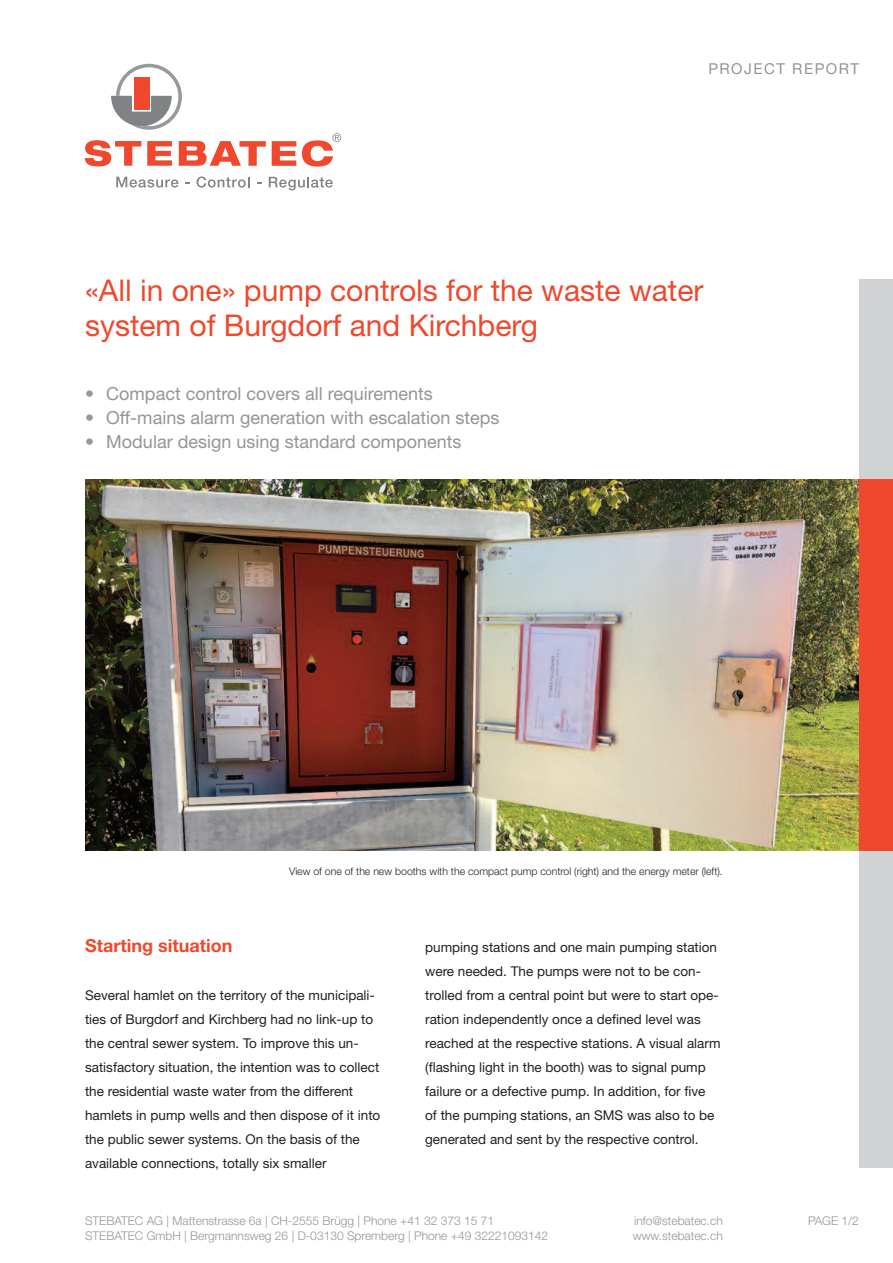
<style>
.page{position:relative;width:893px;height:1263px;background:#fff}
.page>*{position:absolute;margin:0;border:0;box-sizing:border-box;transform-origin:0 0}
.t1{font:30px/34.5px "Helvetica Neue LT Std";color:#ef482c}
.t2{font:18px "Helvetica Neue LT Std";color:#939598}
.t3{font:700 18px "Helvetica Neue LT Std";color:#ef482c}
.t4{font:15px "Helvetica Neue LT Std";letter-spacing:.1em;color:#939598}
.t5{font:13.5px/24px "Helvetica Neue LT Std";color:#231f20}
.t6{font:300 12px/15px "Helvetica Neue LT Std";color:#939598}
.t7{font:300 10.5px "Helvetica Neue LT Std";color:#231f20}
</style>
<div class="page">
<div style="left:859px;top:280px;width:34px;height:888px;background:#d1d2d4"></div>
<div style="left:859px;top:479px;width:34px;height:371px;background:#ef482c"></div>
<svg style="left:85px;top:140px;width:56px;height:26px"></svg>
<svg style="left:147px;top:141px;width:25px;height:25px"></svg>
<svg style="left:179px;top:141px;width:87px;height:25px"></svg>
<svg style="left:272px;top:141px;width:24px;height:25px"></svg>
<svg style="left:111px;top:64px;width:71px;height:66px"></svg>
<div style="left:134px;top:77px;width:15px;height:33px;background:#ef482c"></div>
<svg style="left:302px;top:133px;width:39px;height:34px"></svg>
<svg style="left:116px;top:177px;width:63px;height:11px"></svg>
<svg style="left:197px;top:176px;width:52px;height:12px"></svg>
<svg style="left:269px;top:177px;width:64px;height:13px"></svg>
<img style="left:85px;top:479px;width:774px;height:371px">
<p class="t4" style="left:708px;top:64px;width:152px">PROJECT REPORT</p>
<h1 class="t1" style="left:85px;top:276px;width:620px">«All in one» pump controls for the waste water system of Burgdorf and Kirchberg</h1>
<h2 class="t2" style="left:85px;top:387px;width:349px">•--Compact control covers all requirements</h2>
<h2 class="t2" style="left:85px;top:411px;width:416px">•--Off-mains alarm generation with escalation steps</h2>
<h2 class="t2" style="left:85px;top:435px;width:378px">•--Modular design using standard components</h2>
<p class="t7" style="left:289px;top:867px;width:435px">View of one of the new booths with the compact pump control (right) and the energy meter (left).</p>
<h2 class="t3" style="left:85px;top:939px;width:149px">Starting situation</h2>
<p class="t5" style="left:85px;top:984px;width:297px">Several hamlet on the territory of the municipali&shy;ties of Burgdorf and Kirchberg had no link-up to the central sewer system. To improve this un&shy;satisfactory situation, the intention was to collect the residential waste water from the different hamlets in pump wells and then dispose of it into the public sewer systems. On the basis of the available connections, totally six smaller</p>
<p class="t5" style="left:425px;top:936px;width:297px">pumping stations and one main pumping station were needed. The pumps were not to be con&shy;trolled from a central point but were to start ope&shy;ration independently once a defined level was reached at the respective stations. A visual alarm (flashing light in the booth) was to signal pump failure or a defective pump. In addition, for five of the pumping stations, an SMS was also to be generated and sent by the respective control.</p>
<p class="t6" style="left:85px;top:1214px;width:465px">STEBATEC AG | Mattenstrasse 6a | CH-2555 Brügg | Phone +41 32 373 15 71<br>STEBATEC GmbH | Bergmannsweg 26 | D-03130 Spremberg | Phone +49 32221093142</p>
<p class="t6" style="left:633px;top:1214px;width:92px">info@stebatec.ch www.stebatec.ch</p>
<p class="t6" style="left:808px;top:1214px;width:52px">PAGE 1/2</p>
</div>
